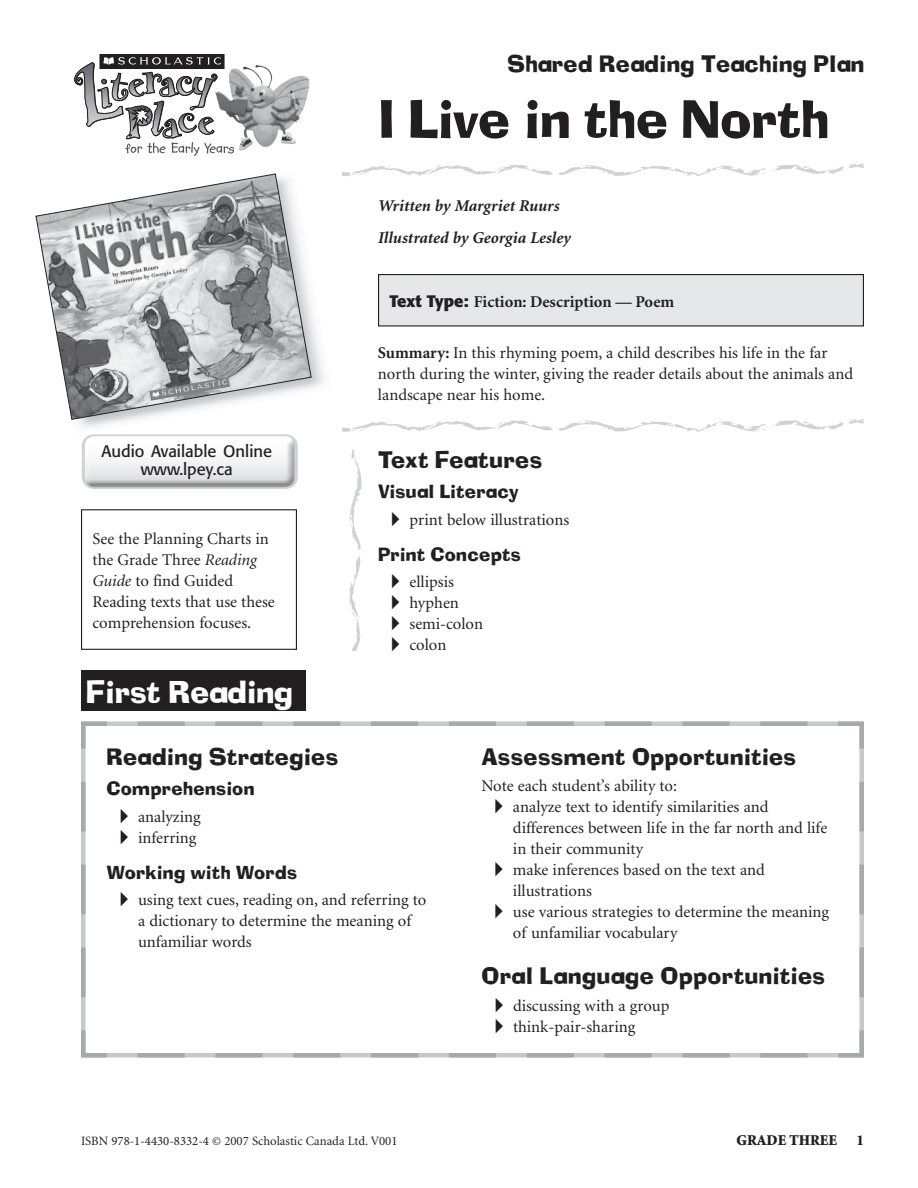
<style>
.page{position:relative;width:918px;height:1188px;background:#fff}
.page>*{position:absolute;margin:0;border:0;box-sizing:border-box;transform-origin:0 0}
.t1{font:51px "Neo Ad Lib";color:#231f20}
.t2{font:30px "Neo Ad Lib";color:#fff}
.t3{font:22.5px "Neo Ad Lib";letter-spacing:.015em;color:#231f20}
.t4{font:18px "Neo Ad Lib";letter-spacing:.015em;color:#231f20}
.t5{font:16.5px/21px "Minion";color:#231f20}
.t6{font:italic 700 16.5px/31.5px "Minion";color:#231f20}
.t7{font:700 16.5px "Minion";color:#231f20}
.t8{font:16.5px/18px "Formata";color:#231f20;text-align:center}
.t9{font:900 15px "Minion";color:#231f20}
.t10{font:12.75px "Minion";color:#231f20}
.s1{font-style:italic}
.s2{font-family:"Formata"}
.s3{font-weight:700}
.s4{font-family:"European Pi Three"}
.s5{font-family:"Minion Pro"}
</style>
<div class="page">
<img style="left:234px;top:65px;width:37px;height:76px">
<svg style="left:74px;top:54px;width:160px;height:102px"></svg>
<div style="left:379px;top:275px;width:484px;height:51px;background:#e6e7e9"></div>
<div style="left:378px;top:274px;width:486px;height:53px;border:1px solid #231f20"></div>
<svg style="left:81px;top:782px;width:5px;height:232px"></svg>
<svg style="left:138px;top:1053px;width:685px;height:5px;background:#b9babd"></svg>
<svg style="left:860px;top:765px;width:4px;height:232px"></svg>
<svg style="left:122px;top:722px;width:685px;height:4px;background:#b3b4b8"></svg>
<svg style="left:81px;top:1026px;width:30px;height:32px"></svg>
<svg style="left:834px;top:1026px;width:30px;height:32px"></svg>
<svg style="left:834px;top:721px;width:30px;height:32px"></svg>
<svg style="left:81px;top:721px;width:30px;height:32px"></svg>
<div style="left:81px;top:509px;width:216px;height:141px;border:1px solid #231f20"></div>
<div style="left:81px;top:670px;width:225px;height:41px;background:#231f20"></div>
<svg style="left:342px;top:163px;width:522px;height:13px"></svg>
<svg style="left:342px;top:419px;width:522px;height:13px"></svg>
<svg style="left:349px;top:450px;width:13px;height:200px"></svg>
<svg style="left:35px;top:173px;width:277px;height:247px"></svg>
<svg style="left:82px;top:434px;width:216px;height:55px"></svg>
<img style="left:90px;top:436px;width:200px;height:1px">
<img style="left:85px;top:437px;width:209px;height:49px">
<img style="left:87px;top:484px;width:204px;height:3px">
<img style="left:87px;top:437px;width:204px;height:3px">
<h3 class="t3" style="left:507px;top:56px;width:358px">Shared Reading Teaching Plan</h3>
<h1 class="t1" style="left:378px;top:100px;width:452px">I Live in the North</h1>
<p class="t6" style="left:378px;top:192px;width:195px">Written by Margriet Ruurs<br>Illustrated by Georgia Lesley</p>
<p class="t8" style="left:101px;top:442px;width:172px">Audio Available Online www.lpey.ca</p>
<p class="t5" style="left:93px;top:529px;width:184px">See the Planning Charts in the Grade Three <span class="s1">Reading<br>Guide</span> to find Guided<br>Reading texts that use these comprehension focuses.</p>
<h2 class="t2" style="left:86px;top:680px;width:208px">First Reading</h2>
<p class="t7" style="left:390px;top:295px;width:286px"><span class="s2">Text Type:</span> Fiction: Description — Poem</p>
<p class="t5" style="left:378px;top:344px;width:477px"><span class="s3">Summary:</span> In this rhyming poem, a child describes his life in the far north during the winter, giving the reader details about the animals and landscape near his home.</p>
<h3 class="t3" style="left:378px;top:451px;width:166px">Text Features</h3>
<p class="t4" style="left:378px;top:485px;width:142px">Visual Literacy</p>
<p class="t5" style="left:392px;top:510px;width:179px"><span class="s4">-</span> print below illustrations</p>
<p class="t4" style="left:378px;top:547px;width:144px">Print Concepts</p>
<p class="t5" style="left:392px;top:573px;width:64px"><span class="s4">-</span> ellipsis</p>
<p class="t5" style="left:392px;top:594px;width:69px"><span class="s4">-</span> hyphen</p>
<p class="t5" style="left:392px;top:615px;width:93px"><span class="s4">-</span> semi-colon</p>
<p class="t5" style="left:392px;top:636px;width:56px"><span class="s4">-</span> colon</p>
<h3 class="t3" style="left:106px;top:748px;width:233px">Reading Strategies</h3>
<p class="t4" style="left:106px;top:782px;width:149px">Comprehension</p>
<p class="t5" style="left:120px;top:807px;width:82px"><span class="s4">-</span> analyzing</p>
<p class="t5" style="left:120px;top:828px;width:78px"><span class="s4">-</span> inferring</p>
<p class="t4" style="left:106px;top:865px;width:192px">Working with Words</p>
<p class="t5" style="left:138px;top:891px;width:290px;text-indent:-18px"><span class="s4">-</span> using text cues, reading on, and referring to a dictionary to determine the meaning of unfamiliar words</p>
<h3 class="t3" style="left:482px;top:748px;width:316px">Assessment Opportunities</h3>
<p class="t5" style="left:482px;top:777px;width:197px">Note each student’s ability to:</p>
<p class="t5" style="left:513px;top:798px;width:316px;text-indent:-18px"><span class="s4">-</span> analyze text to identify similarities and differences between life in the far north and life in their community</p>
<p class="t5" style="left:513px;top:861px;width:253px;text-indent:-18px"><span class="s4">-</span> make inferences based on the text and illustrations</p>
<p class="t5" style="left:513px;top:903px;width:318px;text-indent:-18px"><span class="s4">-</span> use various strategies to determine the meaning of unfamiliar vocabulary</p>
<h3 class="t3" style="left:482px;top:968px;width:345px">Oral Language Opportunities</h3>
<p class="t5" style="left:495px;top:996px;width:176px"><span class="s4">-</span> discussing with a group</p>
<p class="t5" style="left:495px;top:1017px;width:142px"><span class="s4">-</span> think-pair-sharing</p>
<p class="t10" style="left:81px;top:1136px;width:318px">ISBN <span class="s5">978-1-4430-8332-4</span> © 2007 Scholastic Canada Ltd. V00<span class="s5">1</span></p>
<p class="t9" style="left:737px;top:1135px;width:102px">GRADE THREE</p>
<p class="t9" style="left:856px;top:1135px;width:9px">1</p>
</div>
